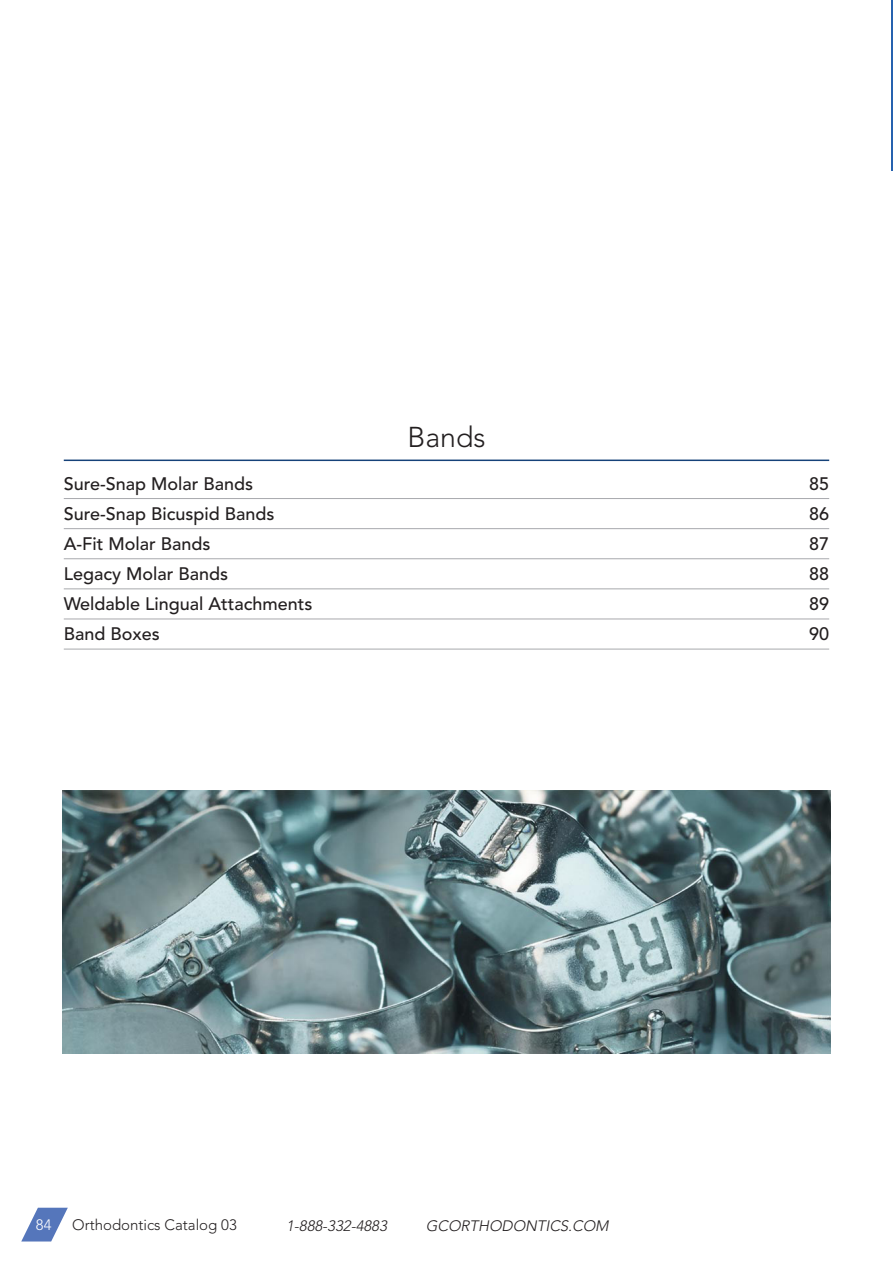
<style>
.page{position:relative;width:893px;height:1263px;background:#fff}
.page>*{position:absolute;margin:0;border:0;box-sizing:border-box;transform-origin:0 0}
.Titre_section_TDM{font:300 28.5px "Avenir LT Std";color:#231f20}
.t1{font:500 18px "Avenir LT Std";color:#231f20}
.t2{font:italic 300 15px "Avenir LT Std";color:#231f20}
.t3{font:300 15px "Avenir LT Std";color:#231f20}
.t4{font:300 15px "Avenir LT Std";color:#fff}
</style>
<div class="page">
<svg style="left:21px;top:1208px;width:47px;height:33px"></svg>
<hr style="left:64px;top:459px;width:765px;height:2px;background:#164279">
<hr style="left:64px;top:498px;width:765px;height:1px;background:#a8a9ad">
<hr style="left:64px;top:528px;width:765px;height:1px;background:#a8a9ad">
<hr style="left:64px;top:558px;width:765px;height:1px;background:#a8a9ad">
<hr style="left:64px;top:588px;width:765px;height:1px;background:#a8a9ad">
<hr style="left:64px;top:619px;width:765px;height:1px;background:#a8a9ad">
<hr style="left:64px;top:649px;width:765px;height:1px;background:#a8a9ad">
<img style="left:62px;top:790px;width:769px;height:263px">
<hr style="left:891px;top:0;width:2px;height:170px;background:#2662af">
<p class="Titre_section_TDM" style="left:407px;top:420px;width:80px">Bands</p>
<p class="t1" style="left:64px;top:473px;width:191px">Sure-Snap Molar Bands</p>
<p class="t1" style="left:809px;top:473px;width:22px">85</p>
<p class="t1" style="left:64px;top:503px;width:212px">Sure-Snap Bicuspid Bands</p>
<p class="t1" style="left:809px;top:503px;width:22px">86</p>
<p class="t1" style="left:64px;top:533px;width:148px">A-Fit Molar Bands</p>
<p class="t1" style="left:809px;top:533px;width:22px">87</p>
<p class="t1" style="left:64px;top:563px;width:166px">Legacy Molar Bands</p>
<p class="t1" style="left:809px;top:563px;width:22px">88</p>
<p class="t1" style="left:64px;top:593px;width:250px">Weldable Lingual Attachments</p>
<p class="t1" style="left:809px;top:593px;width:22px">89</p>
<p class="t1" style="left:64px;top:623px;width:98px">Band Boxes</p>
<p class="t1" style="left:809px;top:623px;width:22px">90</p>
<p class="t4" style="left:36px;top:1216px;width:17px">84</p>
<p class="t3" style="left:72px;top:1216px;width:166px">Orthodontics Catalog 03</p>
<p class="t2" style="left:286px;top:1217px;width:105px">1-888-332-4883</p>
<p class="t2" style="left:426px;top:1217px;width:187px">GCORTHODONTICS.COM</p>
</div>
